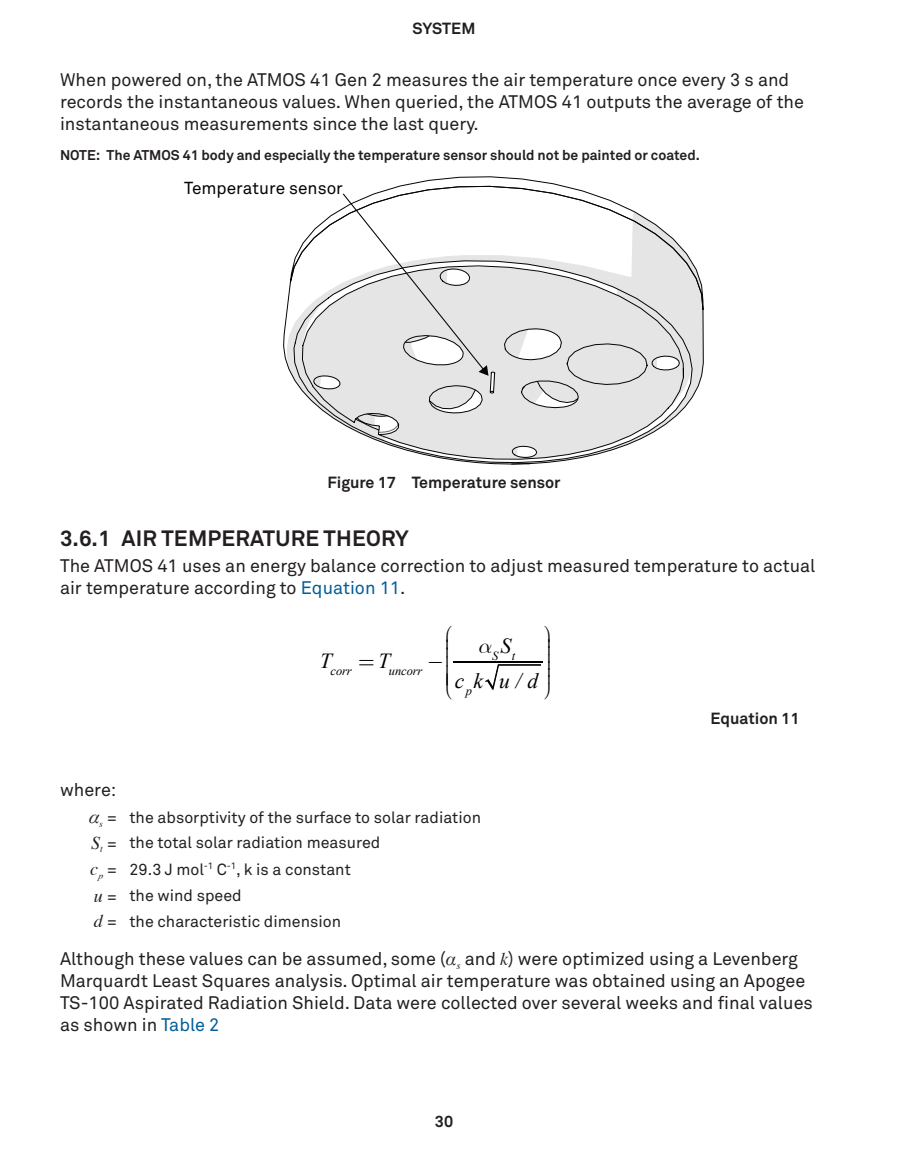
<style>
.page{position:relative;width:900px;height:1152px;background:#fff}
.page>*{position:absolute;margin:0;border:0;box-sizing:border-box;transform-origin:0 0}
.t1{font:700 22px "Akkurat Pro";letter-spacing:.01em;color:#231f20}
.t2{font:21.4px "Euclid Symbol";color:#000}
.t3{font:italic 21.4px "Times New Roman";color:#000}
.BodyTxt{font:18px/22px "Akkurat Pro";color:#231f20}
.BodyTxtFirst{font:18px/22px "Akkurat Pro";color:#231f20}
.TableVariableRight{font:italic 18px "Times";color:#231f20}
.t4{font:17.2px "Akkurat Pro";color:#040503}
.TableVariableLeft{font:16px "Akkurat Pro";color:#231f20}
.t5{font:700 16px "Akkurat Pro";color:#231f20}
.NoteTxt{font:700 14px "Akkurat Pro";color:#231f20}
.t6{font:italic 12.4px "Times New Roman";letter-spacing:-.005em;color:#000}
.s1{color:#005d99}
.s2{font-family:"Akkurat Pro";font-style:normal;font-size:16px}
.s3{font-family:"Times";font-style:italic}
</style>
<div class="page">
<svg style="left:283px;top:196px;width:421px;height:258px"></svg>
<svg style="left:342px;top:186px;width:257px;height:279px"></svg>
<hr style="left:454px;top:662px;width:89px;height:1px;background:#000">
<svg style="left:485px;top:665px;width:56px;height:25px"></svg>
<p class="t5" style="left:413px;top:18px;width:31px">System</p>
<p class="BodyTxt" style="left:60px;top:69px;width:746px">When powered on, the ATMOS 41 Gen 2 measures the air temperature once every 3 s and records the instantaneous values. When queried, the ATMOS 41 outputs the average of the instantaneous measurements since the last query.</p>
<p class="NoteTxt" style="left:60px;top:147px;width:641px">NOTE: The ATMOS 41 body and especially the temperature sensor should not be painted or coated.</p>
<p class="t4" style="left:184px;top:178px;width:160px">Temperature sensor</p>
<p class="t5" style="left:327px;top:473px;width:70px">Figure 17</p>
<p class="t5" style="left:412px;top:473px;width:150px">Temperature sensor</p>
<p class="t1" style="left:60px;top:525px;width:350px">3.6.1 AIR TEMPERATURE THEORY</p>
<p class="BodyTxtFirst" style="left:60px;top:555px;width:757px">The ATMOS 41 uses an energy balance correction to adjust measured temperature to actual air temperature according to <span class="s1">Equation 11</span>.</p>
<p class="t6" style="left:492px;top:648px;width:24px">S<sup>S</sup>t</p>
<p class="t3" style="left:444px;top:666px;width:95px">⎜c<sub>p</sub>k u / d</p>
<p class="t2" style="left:444px;top:645px;width:10px">⎜⎜⎜⎜</p>
<p class="t2" style="left:543px;top:649px;width:10px">⎟⎟⎟⎟⎟⎟</p>
<p class="t6" style="left:320px;top:662px;width:126px"><sup>T</sup>corr <sup>T</sup>uncorr −</p>
<p class="t5" style="left:710px;top:708px;width:91px">Equation 11</p>
<p class="BodyTxt" style="left:60px;top:779px;width:58px">where:</p>
<p class="TableVariableRight" style="left:88px;top:802px;width:31px">α<sub>s</sub> <span class="s2">=</span></p>
<p class="TableVariableLeft" style="left:130px;top:808px;width:353px">the absorptivity of the surface to solar radiation</p>
<p class="TableVariableRight" style="left:91px;top:827px;width:28px">S<sub>t</sub> <span class="s2">=</span></p>
<p class="TableVariableLeft" style="left:130px;top:833px;width:252px">the total solar radiation measured</p>
<p class="TableVariableRight" style="left:90px;top:854px;width:29px">c<sub>p</sub> <span class="s2">=</span></p>
<p class="TableVariableLeft" style="left:130px;top:860px;width:223px">29.3 J mol<sup>-1</sup> C<sup>-1</sup>, k is a constant</p>
<p class="TableVariableRight" style="left:94px;top:880px;width:25px">u <span class="s2">=</span></p>
<p class="TableVariableLeft" style="left:130px;top:886px;width:114px">the wind speed</p>
<p class="TableVariableRight" style="left:94px;top:906px;width:25px">d <span class="s2">=</span></p>
<p class="TableVariableLeft" style="left:130px;top:912px;width:213px">the characteristic dimension</p>
<p class="BodyTxt" style="left:60px;top:948px;width:754px">Although these values can be assumed, some (<span class="s3">α</span><sub>s</sub> and <span class="s3">k</span>) were optimized using a Levenberg Marquardt Least Squares analysis. Optimal air temperature was obtained using an Apogee TS-100 Aspirated Radiation Shield. Data were collected over several weeks and final values as shown in <span class="s1">Table 2</span></p>
<p class="t5" style="left:435px;top:1111px;width:20px">30</p>
</div>
